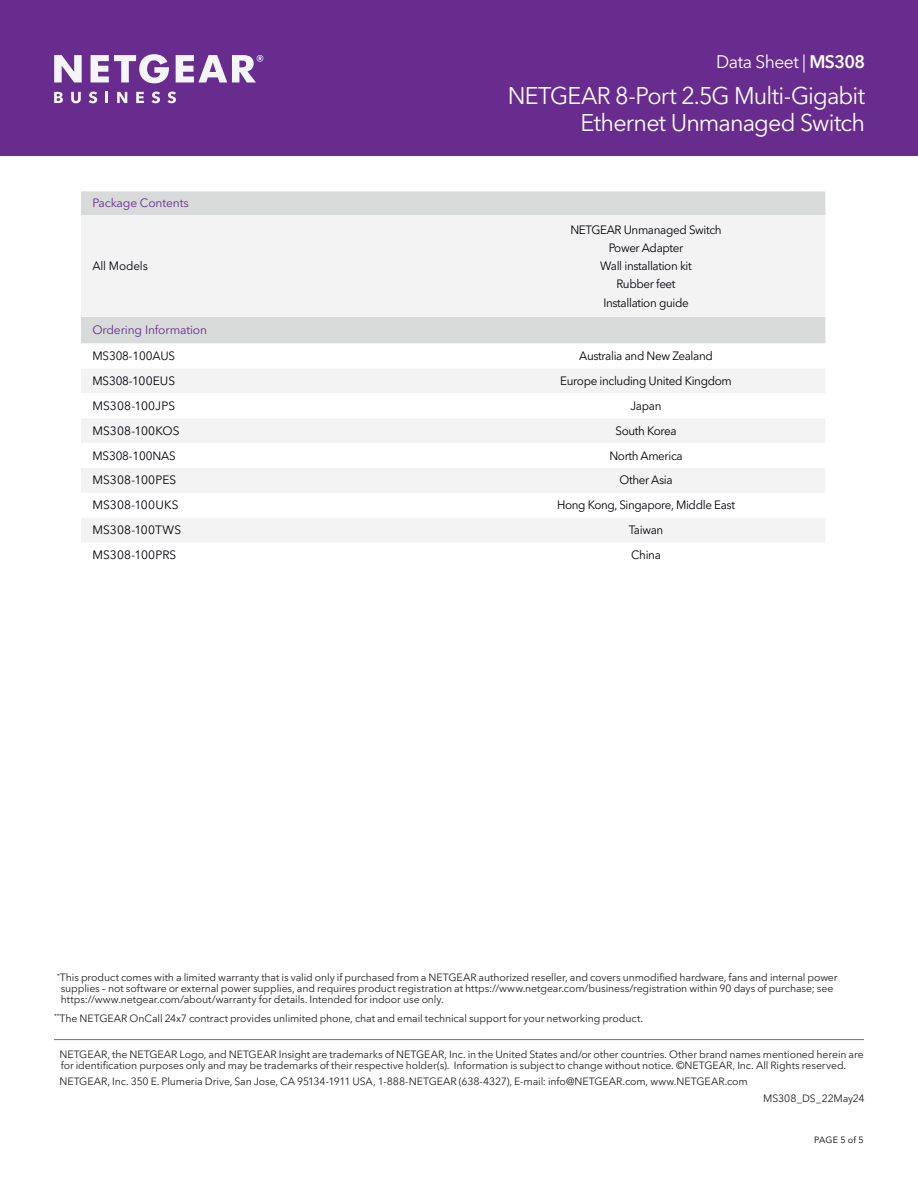
<style>
.page{position:relative;width:918px;height:1188px;background:#fff}
.page>*{position:absolute;margin:0;border:0;box-sizing:border-box;transform-origin:0 0}
.t1{font:24px/27px "Avenir Next LT Pro";letter-spacing:-.035em;color:#fff;text-align:right}
.t2{font:18px "Avenir Next LT Pro";letter-spacing:-.03em;color:#fff}
.t3{font:12px/18.3px "Avenir Next LT Pro";letter-spacing:-.03em;color:#000108;text-align:center}
.t4{font:12px "Avenir Next LT Pro";letter-spacing:.01em;color:#000108}
.t5{font:12px "Avenir Next LT Pro";letter-spacing:-.01em;color:#000108}
.t6{font:12px "Avenir Next LT Pro";letter-spacing:-.01em;color:#672c8e}
.t7{font:10.5px/11.2px "Avenir Next LT Pro";letter-spacing:-.01em;color:#231f20}
.t8{font:9px "Avenir Next LT Pro";letter-spacing:.015em;color:#000001}
.s1{font-weight:600}
</style>
<div class="page">
<div style="left:0;top:0;width:918px;height:156px;background:#672c8e"></div>
<svg style="left:54px;top:92px;width:9px;height:11px"></svg>
<svg style="left:71px;top:92px;width:10px;height:11px"></svg>
<svg style="left:89px;top:92px;width:8px;height:11px"></svg>
<svg style="left:106px;top:92px;width:2px;height:11px"></svg>
<svg style="left:117px;top:92px;width:10px;height:11px"></svg>
<svg style="left:136px;top:92px;width:8px;height:11px"></svg>
<svg style="left:152px;top:92px;width:8px;height:11px"></svg>
<svg style="left:167px;top:92px;width:9px;height:11px"></svg>
<svg style="left:176px;top:55px;width:87px;height:27px"></svg>
<svg style="left:91px;top:54px;width:78px;height:29px"></svg>
<svg style="left:54px;top:55px;width:28px;height:27px"></svg>
<div style="left:81px;top:191px;width:744px;height:24px;background:#d9dada"></div>
<svg style="left:81px;top:215px;width:744px;height:129px;fill:#f3f3f3"></svg>
<svg style="left:81px;top:369px;width:744px;height:173px;fill:#f3f3f3"></svg>
<hr style="left:54px;top:1039px;width:810px;height:1px;background:#7d716c">
<h2 class="t2" style="left:716px;top:50px;width:150px">Data Sheet | <span class="s1">MS308</span></h2>
<p class="t6" style="left:92px;top:196px;width:98px">Package Contents</p>
<p class="t5" style="left:92px;top:259px;width:57px">All Models</p>
<h1 class="t1" style="left:508px;top:82px;width:359px">NETGEAR 8-Port 2.5G Multi-Gigabit<br>Ethernet Unmanaged Switch</h1>
<p class="t3" style="left:570px;top:220px;width:153px">NETGEAR Unmanaged Switch<br>Power Adapter<br>Wall installation kit<br>Rubber feet<br>Installation guide</p>
<p class="t6" style="left:92px;top:323px;width:116px">Ordering Information</p>
<p class="t5" style="left:92px;top:349px;width:84px">MS308-100AUS</p>
<p class="t3" style="left:579px;top:347px;width:135px">Australia and New Zealand</p>
<p class="t5" style="left:92px;top:374px;width:84px">MS308-100EUS</p>
<p class="t3" style="left:560px;top:372px;width:173px">Europe including United Kingdom</p>
<p class="t4" style="left:92px;top:398px;width:84px">MS308-100JPS</p>
<p class="t3" style="left:631px;top:396px;width:32px">Japan</p>
<p class="t4" style="left:92px;top:423px;width:89px">MS308-100KOS</p>
<p class="t3" style="left:615px;top:421px;width:63px">South Korea</p>
<p class="t5" style="left:92px;top:448px;width:85px">MS308-100NAS</p>
<p class="t3" style="left:609px;top:446px;width:75px">North America</p>
<p class="t4" style="left:92px;top:473px;width:85px">MS308-100PES</p>
<p class="t3" style="left:619px;top:471px;width:55px">Other Asia</p>
<p class="t4" style="left:92px;top:498px;width:88px">MS308-100UKS</p>
<p class="t3" style="left:557px;top:496px;width:180px">Hong Kong, Singapore, Middle East</p>
<p class="t4" style="left:92px;top:523px;width:90px">MS308-100TWS</p>
<p class="t3" style="left:629px;top:521px;width:36px">Taiwan</p>
<p class="t4" style="left:92px;top:548px;width:85px">MS308-100PRS</p>
<p class="t3" style="left:631px;top:546px;width:31px">China</p>
<p class="t7" style="left:61px;top:972px;width:778px;text-indent:-4px"><sup>*</sup>This product comes with a limited warranty that is valid only if purchased from a NETGEAR authorized reseller, and covers unmodified hardware, fans and internal power supplies – not software or external power supplies, and requires product registration at https://www.netgear.com/business/registration within 90 days of purchase; see https://www.netgear.com/about/warranty for details. Intended for indoor use only.</p>
<p class="t7" style="left:54px;top:1012px;width:591px"><sup>**</sup>The NETGEAR OnCall 24x7 contract provides unlimited phone, chat and email technical support for your networking product.</p>
<p class="t7" style="left:59px;top:1048px;width:806px">NETGEAR, the NETGEAR Logo, and NETGEAR Insight are trademarks of NETGEAR, Inc. in the United States and/or other countries. Other brand names mentioned herein are for identification purposes only and may be trademarks of their respective holder(s). Information is subject to change without notice. ©NETGEAR, Inc. All Rights reserved.</p>
<p class="t7" style="left:59px;top:1075px;width:690px">NETGEAR, Inc. 350 E. Plumeria Drive, San Jose, CA 95134-1911 USA, 1-888-NETGEAR (638-4327), E-mail: info@NETGEAR.com, www.NETGEAR.com</p>
<p class="t7" style="left:763px;top:1093px;width:103px">MS308_DS_22May24</p>
<p class="t8" style="left:814px;top:1134px;width:51px">PAGE 5 of 5</p>
</div>
